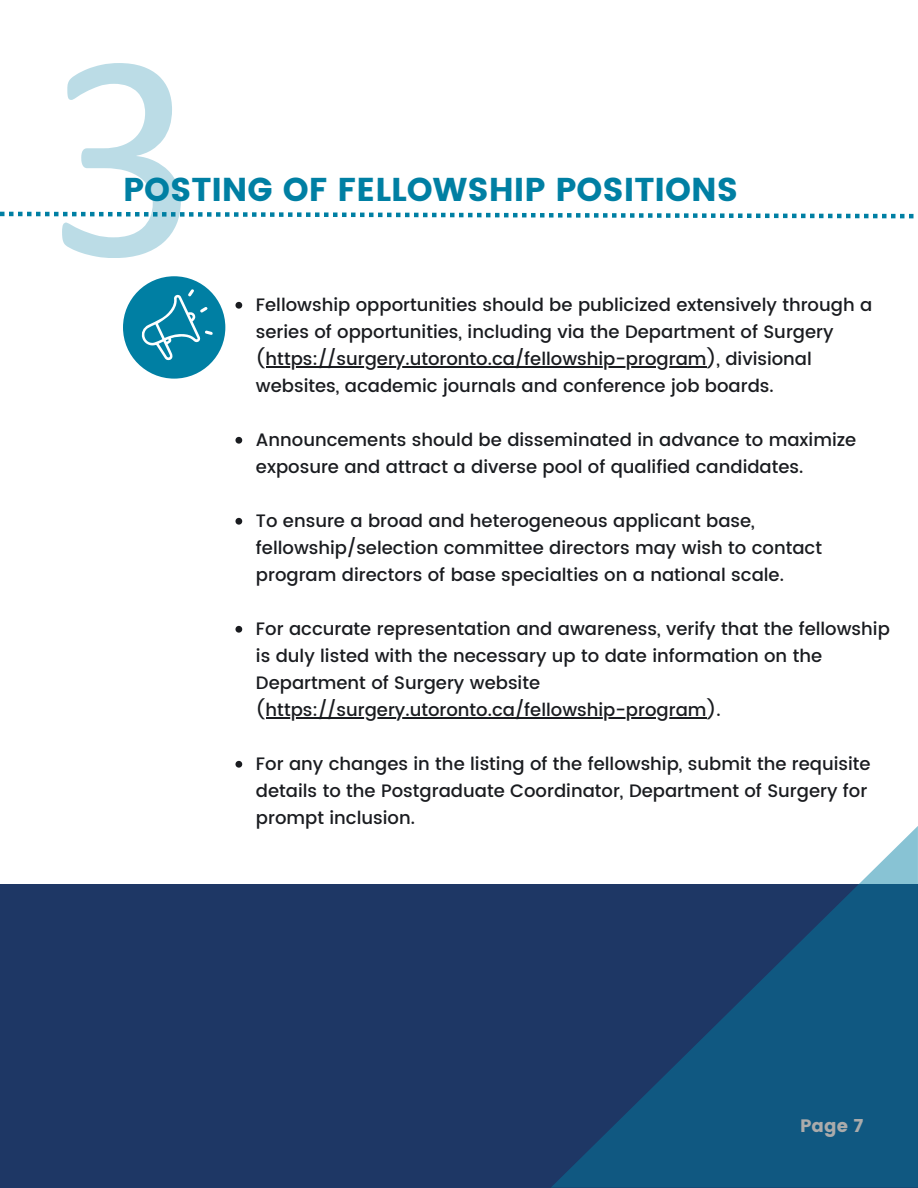
<style>
.page{position:relative;width:918px;height:1188px;background:#fff}
.page>*{position:absolute;margin:0;border:0;box-sizing:border-box;transform-origin:0 0}
.t1{font:300px "Calibri";color:#007fa3}
.t2{font:33px "Poppins";color:#007fa3}
.t3{font:500 18px/27px "Poppins";color:#1a1c20}
.t4{font:18px "Poppins";color:#ababab}
</style>
<div class="page">
<div style="left:123px;top:276px;width:102px;height:103px;background:#007fa3;border-radius:50%"></div>
<div style="left:0;top:884px;width:918px;height:304px;background:#1e3765"></div>
<svg style="left:141px;top:289px;width:72px;height:71px"></svg>
<svg style="left:0;top:212px;width:914px;height:6px"></svg>
<svg style="left:235px;top:302px;width:7px;height:7px"></svg>
<hr style="left:266px;top:366px;width:441px;height:1px;background:#1a1c20">
<svg style="left:235px;top:437px;width:7px;height:7px"></svg>
<svg style="left:235px;top:518px;width:7px;height:7px"></svg>
<svg style="left:235px;top:626px;width:7px;height:7px"></svg>
<hr style="left:266px;top:717px;width:441px;height:1px;background:#1a1c20">
<svg style="left:235px;top:761px;width:7px;height:7px"></svg>
<svg style="left:551px;top:826px;width:367px;height:362px"></svg>
<h1 class="t1" style="left:47px;top:30px;width:153px">3</h1>
<h2 class="t2" style="left:123px;top:170px;width:617px">POSTING OF FELLOWSHIP POSITIONS</h2>
<p class="t3" style="left:256px;top:291px;width:618px">Fellowship opportunities should be publicized extensively through a series of opportunities, including via the Department of Surgery (https://surgery.utoronto.ca/fellowship-program), divisional websites, academic journals and conference job boards.</p>
<p class="t3" style="left:256px;top:426px;width:602px">Announcements should be disseminated in advance to maximize exposure and attract a diverse pool of qualified candidates.</p>
<p class="t3" style="left:256px;top:507px;width:568px">To ensure a broad and heterogeneous applicant base, fellowship/selection committee directors may wish to contact program directors of base specialties on a national scale.</p>
<p class="t3" style="left:256px;top:615px;width:635px">For accurate representation and awareness, verify that the fellowship is duly listed with the necessary up to date information on the Department of Surgery website (https://surgery.utoronto.ca/fellowship-program).</p>
<p class="t3" style="left:256px;top:750px;width:616px">For any changes in the listing of the fellowship, submit the requisite details to the Postgraduate Coordinator, Department of Surgery for prompt inclusion.</p>
<p class="t4" style="left:800px;top:1115px;width:65px">Page 7</p>
</div>
